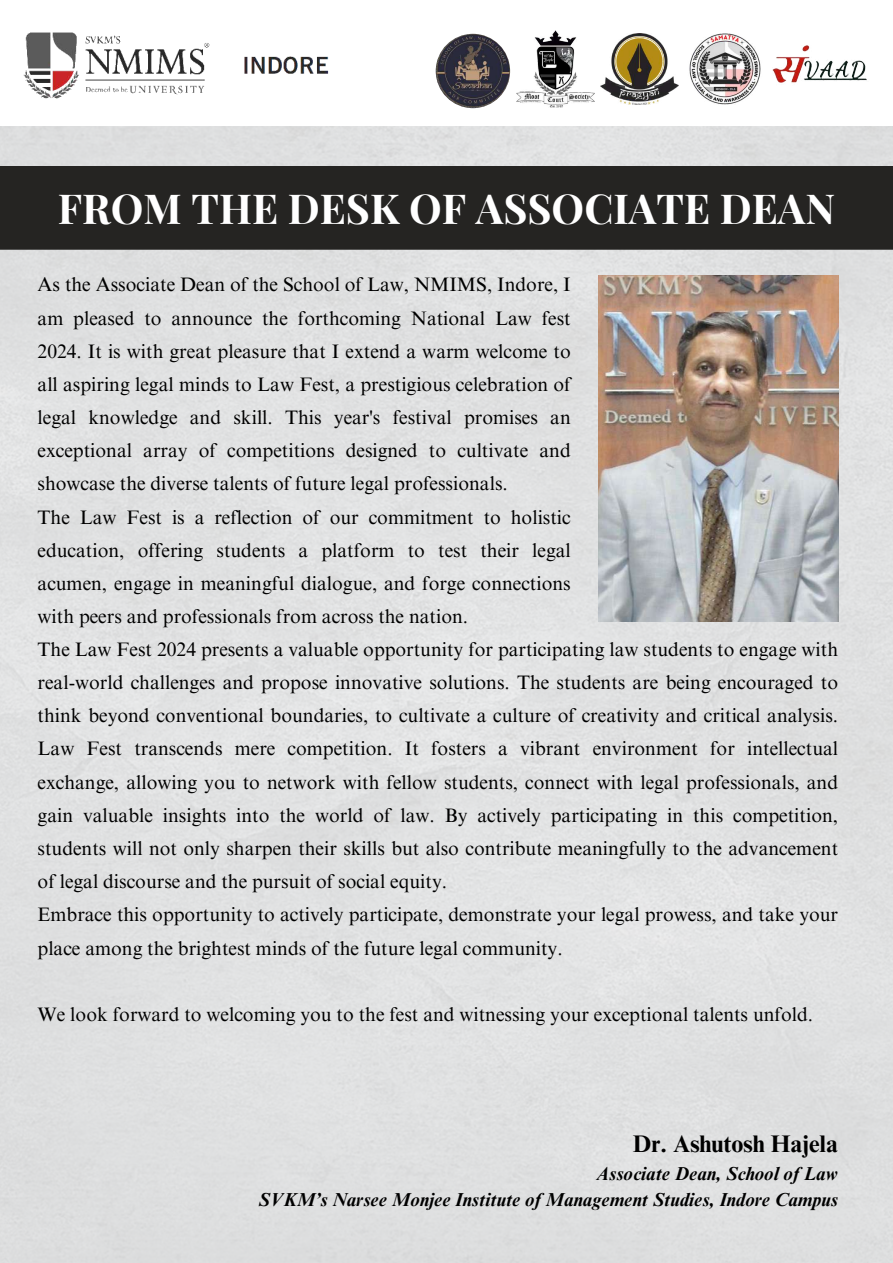
<style>
.page{position:relative;width:893px;height:1263px;background:#fff}
.page>*{position:absolute;margin:0;border:0;box-sizing:border-box;transform-origin:0 0}
.t1{font:700 41.25px "Playfair Display";color:#fff}
.t2{font:700 24px "Times NRMT Pro";color:#000}
.t3{font:19.5px/33.2px "Times NRMT Pro";color:#000}
.t4{font:italic 700 18.75px/25.9px "Times NRMT Pro";color:#000;text-align:right}
</style>
<div class="page">
<div style="left:0;top:126px;width:893px;height:1137px;background:#e0e1e1"></div>
<div style="left:0;top:166px;width:893px;height:84px;background:#252422"></div>
<img style="left:23px;top:32px;width:306px;height:67px">
<img style="left:598px;top:275px;width:240px;height:346px">
<img style="left:689px;top:33px;width:72px;height:72px">
<img style="left:601px;top:34px;width:77px;height:70px">
<img style="left:772px;top:45px;width:95px;height:38px">
<img style="left:516px;top:31px;width:79px;height:76px">
<img style="left:436px;top:34px;width:74px;height:74px;border-radius:50%">
<h1 class="t1" style="left:58px;top:179px;width:779px">FROM THE DESK OF ASSOCIATE DEAN</h1>
<p class="t3" style="left:38px;top:270px;width:535px">As the Associate Dean of the School of Law, NMIMS, Indore, I am pleased to announce the forthcoming National Law fest 2024. It is with great pleasure that I extend a warm welcome to all aspiring legal minds to Law Fest, a prestigious celebration of legal knowledge and skill. This year's festival promises an exceptional array of competitions designed to cultivate and showcase the diverse talents of future legal professionals.<br>The Law Fest is a reflection of our commitment to holistic education, offering students a platform to test their legal acumen, engage in meaningful dialogue, and forge connections with peers and professionals from across the nation.</p>
<p class="t3" style="left:38px;top:635px;width:802px">The Law Fest 2024 presents a valuable opportunity for participating law students to engage with real-world challenges and propose innovative solutions. The students are being encouraged to think beyond conventional boundaries, to cultivate a culture of creativity and critical analysis.<br>Law Fest transcends mere competition. It fosters a vibrant environment for intellectual exchange, allowing you to network with fellow students, connect with legal professionals, and gain valuable insights into the world of law. By actively participating in this competition, students will not only sharpen their skills but also contribute meaningfully to the advancement of legal discourse and the pursuit of social equity.<br>Embrace this opportunity to actively participate, demonstrate your legal prowess, and take your place among the brightest minds of the future legal community.</p>
<p class="t3" style="left:38px;top:1000px;width:777px">We look forward to welcoming you to the fest and witnessing your exceptional talents unfold.</p>
<p class="t2" style="left:633px;top:1134px;width:207px">Dr. Ashutosh Hajela</p>
<p class="t4" style="left:258px;top:1163px;width:581px">Associate Dean, School of Law<br>SVKM’s Narsee Monjee Institute of Management Studies, Indore Campus</p>
</div>
